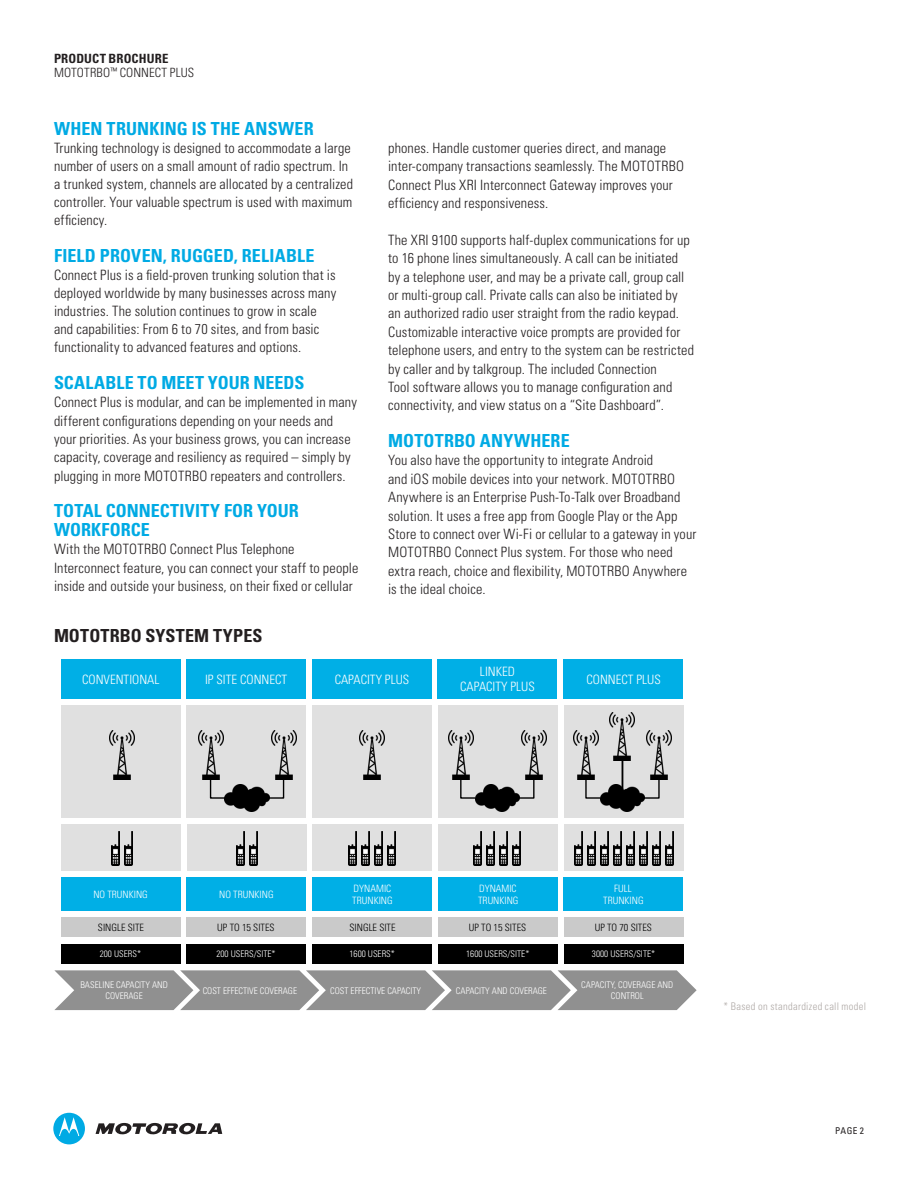
<style>
.page{position:relative;width:918px;height:1188px;background:#fff}
.page>*{position:absolute;margin:0;border:0;box-sizing:border-box;transform-origin:0 0}
.t1{font:700 condensed 18px/18.3px "Univers LT Std";letter-spacing:.005em;color:#00aae4}
.t2{font:700 condensed 18px "Univers LT Std";letter-spacing:.01em;color:#231f20}
.t3{font:300 condensed 14.25px/18.3px "Univers LT Std";letter-spacing:.01em;color:#231f20}
.t4{font:300 condensed 12.9px/14.7px "Univers";color:#fff;text-align:center}
.t5{font:300 condensed 12.75px/14.2px "Univers LT Std";letter-spacing:.01em;color:#231f20}
.t6{font:300 condensed 10.5px "Univers LT Std";letter-spacing:.03em;color:#afa9a6}
.t7{font:300 condensed 10.05px/12px "Univers";color:#fff}
.t8{font:300 condensed 10.05px "Univers";color:#000}
.t9{font:condensed 9.3px "Univers LT Std";color:#231f20}
.t10{font:300 condensed 9.15px/11.1px "Univers";color:#fff;text-align:center}
.s1{font-weight:700}
</style>
<div class="page">
<svg style="left:96px;top:1123px;width:126px;height:12px"></svg>
<div style="left:53px;top:1113px;width:32px;height:31px;background:#00aae4;border-radius:50%"></div>
<svg style="left:59px;top:1117px;width:20px;height:19px"></svg>
<div style="left:564px;top:706px;width:119px;height:112px;background:#e0e0e0"></div>
<div style="left:61px;top:706px;width:119px;height:112px;background:#e0e0e0"></div>
<div style="left:187px;top:706px;width:119px;height:112px;background:#e0e0e0"></div>
<div style="left:313px;top:706px;width:119px;height:112px;background:#e0e0e0"></div>
<div style="left:438px;top:706px;width:120px;height:112px;background:#e0e0e0"></div>
<div style="left:61px;top:659px;width:119px;height:40px;background:#00afe6"></div>
<div style="left:186px;top:659px;width:120px;height:40px;background:#00afe6"></div>
<div style="left:312px;top:659px;width:120px;height:40px;background:#00afe6"></div>
<div style="left:437px;top:659px;width:120px;height:40px;background:#00afe6"></div>
<div style="left:61px;top:878px;width:119px;height:33px;background:#00afe6"></div>
<div style="left:61px;top:917px;width:119px;height:20px;background:#cacaca"></div>
<div style="left:187px;top:917px;width:119px;height:20px;background:#cacaca"></div>
<div style="left:313px;top:917px;width:119px;height:20px;background:#cacaca"></div>
<div style="left:438px;top:917px;width:120px;height:20px;background:#cacaca"></div>
<div style="left:563px;top:659px;width:120px;height:40px;background:#00afe6"></div>
<div style="left:564px;top:917px;width:119px;height:20px;background:#cacaca"></div>
<img style="left:109px;top:731px;width:25px;height:48px">
<img style="left:198px;top:731px;width:25px;height:48px">
<img style="left:271px;top:731px;width:25px;height:48px">
<img style="left:225px;top:785px;width:44px;height:26px">
<svg style="left:209px;top:778px;width:17px;height:21px"></svg>
<svg style="left:268px;top:778px;width:17px;height:21px"></svg>
<img style="left:360px;top:731px;width:25px;height:48px">
<img style="left:448px;top:731px;width:25px;height:48px">
<img style="left:521px;top:731px;width:25px;height:48px">
<img style="left:475px;top:785px;width:44px;height:26px">
<svg style="left:459px;top:778px;width:18px;height:21px"></svg>
<svg style="left:518px;top:778px;width:17px;height:21px"></svg>
<div style="left:61px;top:825px;width:119px;height:46px;background:#e0e0e0"></div>
<div style="left:187px;top:825px;width:119px;height:46px;background:#e0e0e0"></div>
<div style="left:313px;top:825px;width:119px;height:46px;background:#e0e0e0"></div>
<div style="left:438px;top:825px;width:120px;height:46px;background:#e0e0e0"></div>
<div style="left:564px;top:825px;width:119px;height:46px;background:#e0e0e0"></div>
<img style="left:112px;top:831px;width:7px;height:34px">
<img style="left:125px;top:831px;width:7px;height:34px">
<img style="left:237px;top:831px;width:7px;height:34px">
<img style="left:250px;top:831px;width:7px;height:34px">
<img style="left:349px;top:831px;width:8px;height:34px">
<img style="left:362px;top:831px;width:8px;height:34px">
<img style="left:375px;top:831px;width:8px;height:34px">
<img style="left:388px;top:831px;width:8px;height:34px">
<img style="left:474px;top:831px;width:8px;height:34px">
<img style="left:487px;top:831px;width:8px;height:34px">
<img style="left:500px;top:831px;width:8px;height:34px">
<img style="left:513px;top:831px;width:8px;height:34px">
<img style="left:574px;top:831px;width:8px;height:34px">
<img style="left:587px;top:831px;width:8px;height:34px">
<img style="left:600px;top:831px;width:8px;height:34px">
<img style="left:613px;top:831px;width:8px;height:34px">
<img style="left:626px;top:831px;width:8px;height:34px">
<img style="left:639px;top:831px;width:8px;height:34px">
<img style="left:652px;top:831px;width:8px;height:34px">
<img style="left:665px;top:831px;width:8px;height:34px">
<div style="left:187px;top:878px;width:119px;height:33px;background:#00afe6"></div>
<div style="left:313px;top:878px;width:119px;height:33px;background:#00afe6"></div>
<div style="left:438px;top:878px;width:120px;height:33px;background:#00afe6"></div>
<div style="left:563px;top:878px;width:120px;height:33px;background:#00afe6"></div>
<div style="left:61px;top:944px;width:119px;height:20px;background:#000"></div>
<div style="left:187px;top:944px;width:119px;height:20px;background:#000"></div>
<div style="left:313px;top:944px;width:119px;height:20px;background:#000"></div>
<div style="left:438px;top:944px;width:120px;height:20px;background:#000"></div>
<div style="left:564px;top:944px;width:119px;height:20px;background:#000"></div>
<svg style="left:54px;top:970px;width:643px;height:40px;background:#989898"></svg>
<img style="left:573px;top:731px;width:25px;height:48px">
<img style="left:646px;top:731px;width:25px;height:48px">
<img style="left:600px;top:785px;width:45px;height:26px">
<img style="left:610px;top:712px;width:25px;height:49px">
<svg style="left:634px;top:778px;width:26px;height:21px"></svg>
<svg style="left:585px;top:778px;width:17px;height:21px"></svg>
<hr style="left:622px;top:761px;width:1px;height:31px;background:#000">
<p class="t5" style="left:54px;top:52px;width:142px"><span class="s1">PRODUCT BROCHURE<br></span>MOTOTRBO<sup>™</sup> CONNECT PLUS</p>
<p class="t1" style="left:54px;top:119px;width:261px">WHEN TRUNKING IS THE ANSWER</p>
<p class="t3" style="left:54px;top:138px;width:301px">Trunking technology is designed to accommodate a large number of users on a small amount of radio spectrum. In a trunked system, channels are allocated by a centralized controller. Your valuable spectrum is used with maximum efficiency.</p>
<p class="t1" style="left:54px;top:246px;width:262px">FIELD PROVEN, RUGGED, RELIABLE</p>
<p class="t3" style="left:54px;top:266px;width:284px">Connect Plus is a field-proven trunking solution that is deployed worldwide by many businesses across many industries. The solution continues to grow in scale and capabilities: From 6 to 70 sites, and from basic functionality to advanced features and options.</p>
<p class="t1" style="left:54px;top:373px;width:252px">SCALABLE TO MEET YOUR NEEDS</p>
<p class="t3" style="left:54px;top:393px;width:304px">Connect Plus is modular, and can be implemented in many different configurations depending on your needs and your priorities. As your business grows, you can increase capacity, coverage and resiliency as required – simply by plugging in more MOTOTRBO repeaters and controllers.</p>
<p class="t1" style="left:54px;top:502px;width:246px">TOTAL CONNECTIVITY FOR YOUR<br>WORKFORCE</p>
<p class="t3" style="left:54px;top:540px;width:306px">With the MOTOTRBO Connect Plus Telephone<br>Interconnect feature, you can connect your staff to people inside and outside your business, on their fixed or cellular</p>
<p class="t2" style="left:54px;top:624px;width:210px">MOTOTRBO SYSTEM TYPES</p>
<p class="t3" style="left:388px;top:139px;width:298px">phones. Handle customer queries direct, and manage inter-company transactions seamlessly. The MOTOTRBO Connect Plus XRI Interconnect Gateway improves your efficiency and responsiveness.</p>
<p class="t3" style="left:388px;top:231px;width:307px">The XRI 9100 supports half-duplex communications for up to 16 phone lines simultaneously. A call can be initiated<br>by a telephone user, and may be a private call, group call or multi-group call. Private calls can also be initiated by<br>an authorized radio user straight from the radio keypad.<br>Customizable interactive voice prompts are provided for telephone users, and entry to the system can be restricted by caller and by talkgroup. The included Connection<br>Tool software allows you to manage configuration and connectivity, and view status on a “Site Dashboard”.</p>
<p class="t1" style="left:388px;top:431px;width:183px">MOTOTRBO ANYWHERE</p>
<p class="t3" style="left:388px;top:451px;width:310px">You also have the opportunity to integrate Android<br>and iOS mobile devices into your network. MOTOTRBO Anywhere is an Enterprise Push-To-Talk over Broadband solution. It uses a free app from Google Play or the App Store to connect over Wi-Fi or cellular to a gateway in your MOTOTRBO Connect Plus system. For those who need extra reach, choice and flexibility, MOTOTRBO Anywhere is the ideal choice.</p>
<p class="t4" style="left:82px;top:672px;width:79px">CONVENTIONAL</p>
<p class="t4" style="left:205px;top:672px;width:84px">IP SITE CONNECT</p>
<p class="t4" style="left:335px;top:672px;width:76px">CAPACITY PLUS</p>
<p class="t4" style="left:460px;top:664px;width:76px">LINKED<br>CAPACITY PLUS</p>
<p class="t4" style="left:586px;top:672px;width:76px">CONNECT PLUS</p>
<p class="t7" style="left:219px;top:889px;width:56px">NO TRUNKING</p>
<p class="t7" style="left:352px;top:883px;width:42px">DYNAMIC<br>TRUNKING</p>
<p class="t7" style="left:478px;top:883px;width:42px">DYNAMIC<br>TRUNKING</p>
<p class="t7" style="left:603px;top:883px;width:42px;text-align:center">FULL<br>TRUNKING</p>
<p class="t7" style="left:93px;top:889px;width:56px">NO TRUNKING</p>
<p class="t8" style="left:98px;top:922px;width:48px">SINGLE SITE</p>
<p class="t8" style="left:217px;top:922px;width:59px">UP TO 15 SITES</p>
<p class="t8" style="left:350px;top:922px;width:48px">SINGLE SITE</p>
<p class="t8" style="left:469px;top:922px;width:59px">UP TO 15 SITES</p>
<p class="t8" style="left:595px;top:922px;width:59px">UP TO 70 SITES</p>
<p class="t10" style="left:100px;top:949px;width:43px">200 USERS*</p>
<p class="t10" style="left:216px;top:949px;width:61px">200 USERS/SITE*</p>
<p class="t10" style="left:350px;top:949px;width:47px">1600 USERS*</p>
<p class="t10" style="left:466px;top:949px;width:65px">1600 USERS/SITE*</p>
<p class="t10" style="left:592px;top:949px;width:65px">3000 USERS/SITE*</p>
<p class="t10" style="left:80px;top:979px;width:89px">BASELINE CAPACITY AND<br>COVERAGE</p>
<p class="t10" style="left:203px;top:985px;width:96px">COST EFFECTIVE COVERAGE</p>
<p class="t10" style="left:330px;top:985px;width:93px">COST EFFECTIVE CAPACITY</p>
<p class="t10" style="left:456px;top:985px;width:93px">CAPACITY AND COVERAGE</p>
<p class="t10" style="left:581px;top:979px;width:94px">CAPACITY, COVERAGE AND<br>CONTROL</p>
<p class="t6" style="left:724px;top:1000px;width:144px">* Based on standardized call model</p>
<p class="t9" style="left:835px;top:1125px;width:30px">PAGE 2</p>
</div>
